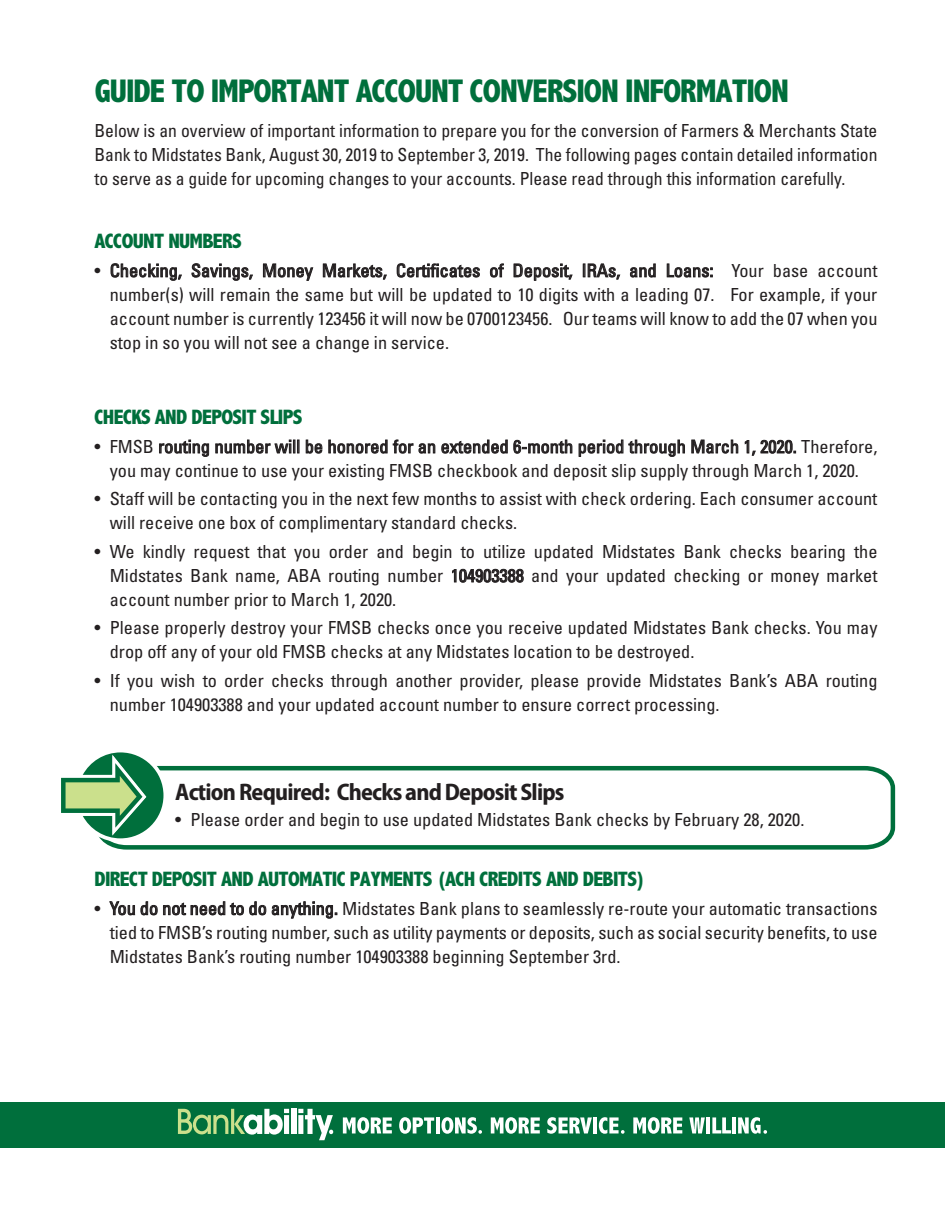
<style>
.page{position:relative;width:945px;height:1215px;background:#fff}
.page>*{position:absolute;margin:0;border:0;box-sizing:border-box;transform-origin:0 0}
.t1{font:800 condensed 33px "Abadi MT Pro";letter-spacing:-.035em;color:#006f3c}
.t2{font:700 semi-condensed 24px "Myriad Pro";letter-spacing:-.035em;color:#231f20}
.t3{font:800 condensed 21px "Abadi MT Pro";letter-spacing:-.035em;color:#006f3c}
.t4{font:condensed 18px/24px "Univers LT Std";color:#231f20;text-align:justify}
</style>
<div class="page">
<svg style="left:111px;top:263px;width:71px;height:18px"></svg>
<svg style="left:192px;top:263px;width:61px;height:18px"></svg>
<svg style="left:263px;top:263px;width:50px;height:18px"></svg>
<svg style="left:323px;top:263px;width:64px;height:17px"></svg>
<svg style="left:397px;top:263px;width:83px;height:15px"></svg>
<svg style="left:490px;top:263px;width:14px;height:14px"></svg>
<svg style="left:514px;top:264px;width:59px;height:17px"></svg>
<svg style="left:583px;top:263px;width:37px;height:17px"></svg>
<svg style="left:630px;top:264px;width:26px;height:13px"></svg>
<svg style="left:667px;top:264px;width:46px;height:13px"></svg>
<svg style="left:159px;top:440px;width:50px;height:17px"></svg>
<svg style="left:215px;top:440px;width:84px;height:14px"></svg>
<svg style="left:306px;top:440px;width:16px;height:14px"></svg>
<svg style="left:328px;top:440px;width:59px;height:14px"></svg>
<svg style="left:393px;top:440px;width:20px;height:14px"></svg>
<svg style="left:419px;top:443px;width:16px;height:11px"></svg>
<svg style="left:441px;top:440px;width:131px;height:14px"></svg>
<svg style="left:579px;top:440px;width:106px;height:17px"></svg>
<svg style="left:691px;top:439px;width:47px;height:15px"></svg>
<svg style="left:745px;top:440px;width:51px;height:16px"></svg>
<svg style="left:452px;top:569px;width:72px;height:14px"></svg>
<svg style="left:109px;top:901px;width:26px;height:14px"></svg>
<svg style="left:141px;top:901px;width:125px;height:14px"></svg>
<svg style="left:272px;top:901px;width:65px;height:18px"></svg>
<div style="left:0;top:1102px;width:945px;height:46px;background:#006f3c"></div>
<svg style="left:178px;top:1109px;width:111px;height:26px"></svg>
<div style="left:291px;top:1109px;width:5px;height:25px;background:#fff"></div>
<svg style="left:298px;top:1109px;width:35px;height:31px"></svg>
<svg style="left:343px;top:1117px;width:49px;height:17px"></svg>
<svg style="left:399px;top:1117px;width:35px;height:17px"></svg>
<hr style="left:436px;top:1117px;width:4px;height:16px;background:#fff">
<svg style="left:441px;top:1117px;width:41px;height:17px"></svg>
<svg style="left:491px;top:1117px;width:49px;height:17px"></svg>
<svg style="left:547px;top:1117px;width:45px;height:17px"></svg>
<hr style="left:593px;top:1117px;width:4px;height:16px;background:#fff">
<svg style="left:599px;top:1117px;width:26px;height:17px"></svg>
<svg style="left:633px;top:1117px;width:49px;height:17px"></svg>
<svg style="left:689px;top:1117px;width:16px;height:16px"></svg>
<hr style="left:706px;top:1117px;width:4px;height:16px;background:#fff">
<svg style="left:712px;top:1117px;width:19px;height:16px"></svg>
<hr style="left:732px;top:1117px;width:4px;height:16px;background:#fff">
<svg style="left:738px;top:1117px;width:29px;height:17px"></svg>
<svg style="left:120px;top:765px;width:776px;height:85px"></svg>
<svg style="left:61px;top:752px;width:110px;height:97px"></svg>
<h1 class="t1" style="left:94px;top:73px;width:696px">GUIDE TO IMPORTANT ACCOUNT CONVERSION INFORMATION</h1>
<p class="t4" style="left:94px;top:119px;width:785px">Below is an overview of important information to prepare you for the conversion of Farmers &amp; Merchants State Bank to Midstates Bank, August 30, 2019 to September 3, 2019. The following pages contain detailed information to serve as a guide for upcoming changes to your accounts. Please read through this information carefully.</p>
<p class="t3" style="left:94px;top:230px;width:149px">ACCOUNT NUMBERS</p>
<p class="t4" style="left:110px;top:258px;width:769px;text-indent:-15px">• Checking, Savings, Money Markets, Certificates of Deposit, IRAs, and Loans: Your base account number(s) will remain the same but will be updated to 10 digits with a leading 07. For example, if your account number is currently 123456 it will now be 0700123456. Our teams will know to add the 07 when you stop in so you will not see a change in service.</p>
<p class="t3" style="left:94px;top:406px;width:210px">CHECKS AND DEPOSIT SLIPS</p>
<p class="t4" style="left:94px;top:434px;width:785px;text-align:center">• FMSB routing number will be honored for an extended 6-month period through March 1, 2020. Therefore, you may continue to use your existing FMSB checkbook and deposit slip supply through March 1, 2020.</p>
<p class="t4" style="left:110px;top:487px;width:769px;text-indent:-15px">• Staff will be contacting you in the next few months to assist with check ordering. Each consumer account will receive one box of complimentary standard checks.</p>
<p class="t4" style="left:110px;top:539px;width:769px;text-indent:-15px">• We kindly request that you order and begin to utilize updated Midstates Bank checks bearing the Midstates Bank name, ABA routing number 104903388 and your updated checking or money market account number prior to March 1, 2020.</p>
<p class="t4" style="left:110px;top:616px;width:769px;text-indent:-15px">• Please properly destroy your FMSB checks once you receive updated Midstates Bank checks. You may drop off any of your old FMSB checks at any Midstates location to be destroyed.</p>
<p class="t4" style="left:110px;top:668px;width:769px;text-indent:-15px">• If you wish to order checks through another provider, please provide Midstates Bank’s ABA routing number 104903388 and your updated account number to ensure correct processing.</p>
<h2 class="t2" style="left:175px;top:777px;width:391px">Action Required: Checks and Deposit Slips</h2>
<p class="t4" style="left:175px;top:807px;width:631px">• Please order and begin to use updated Midstates Bank checks by February 28, 2020.</p>
<p class="t3" style="left:94px;top:868px;width:553px">DIRECT DEPOSIT AND AUTOMATIC PAYMENTS (ACH CREDITS AND DEBITS)</p>
<p class="t4" style="left:110px;top:896px;width:769px;text-indent:-15px">• You do not need to do anything. Midstates Bank plans to seamlessly re-route your automatic transactions tied to FMSB’s routing number, such as utility payments or deposits, such as social security benefits, to use Midstates Bank’s routing number 104903388 beginning September 3rd.</p>
</div>
